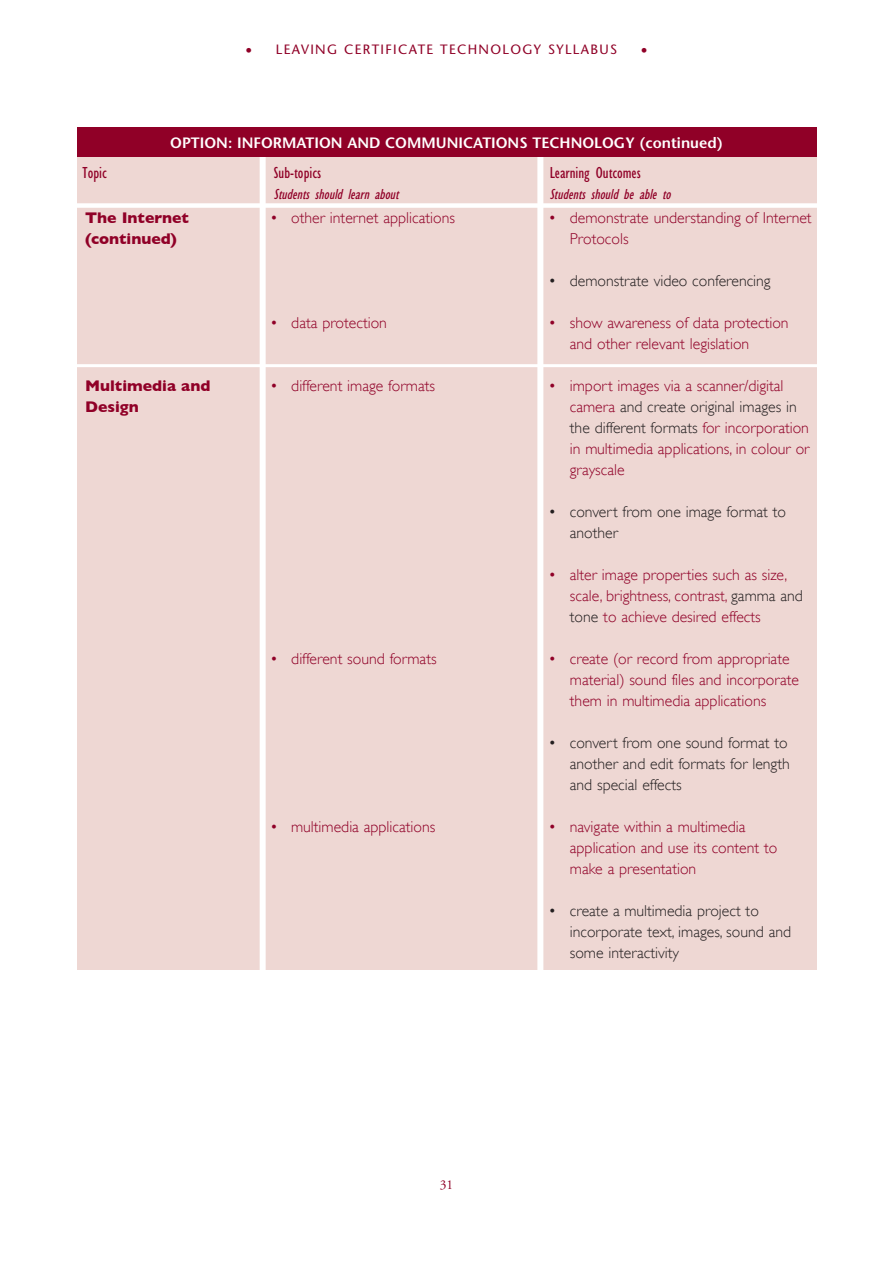
<style>
.page{position:relative;width:893px;height:1263px;background:#fff}
.page>*{position:absolute;margin:0;border:0;box-sizing:border-box;transform-origin:0 0}
.t1{font:condensed 16.5px "M Gill Sans";color:#900027}
.t2{font:300 15.75px/21px "Gill Sans";color:#900027}
.t3{font:300 15.75px/21px "Gill Sans";color:#231f20}
.t4{font:700 15.75px/21px "Gill Sans";color:#900027}
.t5{font:600 15px "Stone Sans";color:#fff}
.t6{font:italic condensed 15px "M Gill Sans";color:#900027}
.t7{font:13.5px "Stone Sans";letter-spacing:.1em;color:#900027}
.t8{font:13.5px "Adobe Garamond Pro";color:#900027}
.s1{color:#231f20}
</style>
<div class="page">
<div style="left:77px;top:128px;width:739px;height:842px;background:#eed7d3"></div>
<div style="left:260px;top:119px;width:6px;height:1024px;background:#fff"></div>
<div style="left:537px;top:119px;width:6px;height:1030px;background:#fff"></div>
<div style="left:77px;top:128px;width:739px;height:29px;background:#900027"></div>
<div style="left:67px;top:203px;width:780px;height:5px;background:#fff"></div>
<hr style="left:69px;top:364px;width:762px;height:3px;background:#fff">
<p class="t7" style="left:245px;top:44px;width:373px">• LEAVING CERTIFICATE TECHNOLOGY SYLLABUS</p>
<p class="t7" style="left:641px;top:45px;width:8px">•</p>
<p class="t5" style="left:170px;top:137px;width:554px">OPTION: INFORMATION AND COMMUNICATIONS TECHNOLOGY (continued)</p>
<p class="t1" style="left:83px;top:168px;width:26px">Topic</p>
<p class="t1" style="left:274px;top:168px;width:49px">Sub-topics</p>
<p class="t1" style="left:550px;top:168px;width:93px">Learning Outcomes</p>
<p class="t6" style="left:274px;top:190px;width:126px">Students should learn about</p>
<p class="t6" style="left:550px;top:190px;width:122px">Students should be able to</p>
<p class="t4" style="left:85px;top:207px;width:105px">The Internet (continued)</p>
<p class="t4" style="left:85px;top:375px;width:127px">Multimedia and<br>Design</p>
<p class="t2" style="left:270px;top:208px;width:186px">• other internet applications</p>
<p class="t2" style="left:270px;top:313px;width:118px">• data protection</p>
<p class="t2" style="left:270px;top:376px;width:167px">• different image formats</p>
<p class="t2" style="left:270px;top:649px;width:168px">• different sound formats</p>
<p class="t2" style="left:270px;top:817px;width:167px">• multimedia applications</p>
<p class="t8" style="left:440px;top:1179px;width:15px">31</p>
<p class="t2" style="left:570px;top:208px;width:243px;text-indent:-21px">• demonstrate understanding of Internet<br>Protocols</p>
<p class="t3" style="left:549px;top:271px;width:224px">• demonstrate video conferencing</p>
<p class="t2" style="left:570px;top:313px;width:220px;text-indent:-21px">• show awareness of data protection and other relevant legislation</p>
<p class="t2" style="left:570px;top:376px;width:241px;text-indent:-21px">• import images via a scanner/digital camera <span class="s1">and create original images in the different formats</span> for incorporation in multimedia applications, in colour or grayscale</p>
<p class="t3" style="left:570px;top:502px;width:218px;text-indent:-21px">• convert from one image format to another</p>
<p class="t2" style="left:570px;top:565px;width:235px;text-indent:-21px">• alter image properties such as size, scale, brightness, contrast, <span class="s1">gamma and tone</span> to achieve desired effects</p>
<p class="t2" style="left:570px;top:649px;width:231px;text-indent:-21px">• create (or record from appropriate material) sound files and incorporate them in multimedia applications</p>
<p class="t3" style="left:570px;top:733px;width:221px;text-indent:-21px">• convert from one sound format to another and edit formats for length and special effects</p>
<p class="t2" style="left:570px;top:817px;width:209px;text-indent:-21px">• navigate within a multimedia application and use its content to make a presentation</p>
<p class="t3" style="left:570px;top:901px;width:223px;text-indent:-21px">• create a multimedia project to incorporate text, images, sound and some interactivity</p>
</div>
